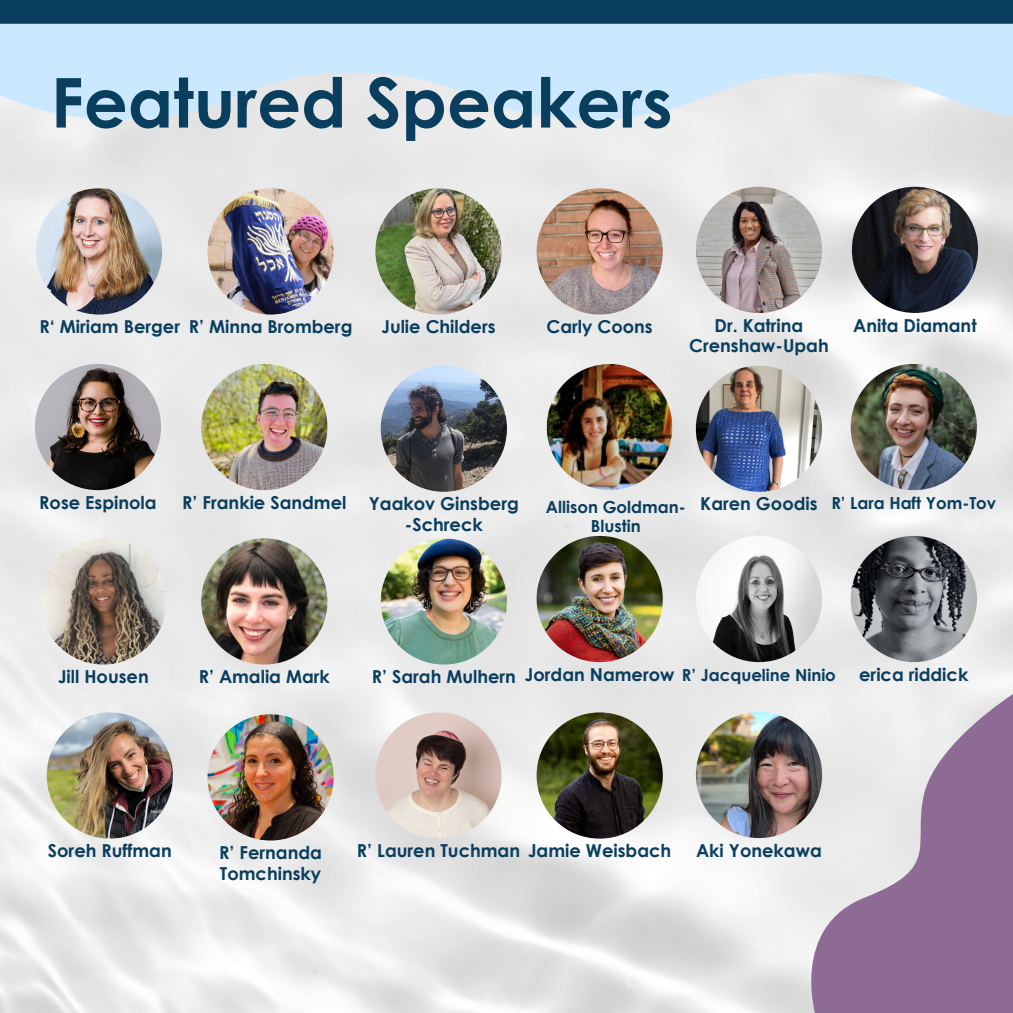
<style>
.page{position:relative;width:1013px;height:1013px;background:#fff}
.page>*{position:absolute;margin:0;border:0;box-sizing:border-box;transform-origin:0 0}
.t1{font:700 68.75px "Century Gothic";color:#093e5e}
.t2{font:700 17.88px/20.6px "Century Gothic";color:#093e5e;text-align:center}
.t3{font:700 16.62px/18.8px "Century Gothic";color:#093e5e;text-align:center}
.s1{font-size:17.88px}
</style>
<div class="page">
<img style="left:0;top:119px;width:1012px;height:893px">
<img style="left:36px;top:188px;width:126px;height:126px;border-radius:50%">
<img style="left:207px;top:188px;width:127px;height:126px;border-radius:50%">
<img style="left:375px;top:188px;width:126px;height:126px;border-radius:50%">
<img style="left:536px;top:188px;width:126px;height:126px;border-radius:50%">
<img style="left:696px;top:187px;width:126px;height:126px;border-radius:50%">
<img style="left:851px;top:187px;width:127px;height:126px;border-radius:50%">
<img style="left:35px;top:364px;width:126px;height:126px;border-radius:50%">
<img style="left:201px;top:364px;width:126px;height:126px;border-radius:50%">
<img style="left:381px;top:365px;width:126px;height:127px;border-radius:50%">
<img style="left:546px;top:364px;width:126px;height:126px;border-radius:50%">
<img style="left:696px;top:365px;width:126px;height:127px;border-radius:50%">
<img style="left:850px;top:364px;width:126px;height:126px;border-radius:50%">
<img style="left:40px;top:538px;width:126px;height:126px;border-radius:50%">
<img style="left:201px;top:538px;width:126px;height:126px;border-radius:50%">
<img style="left:381px;top:538px;width:126px;height:126px;border-radius:50%">
<img style="left:536px;top:536px;width:126px;height:126px;border-radius:50%">
<img style="left:696px;top:536px;width:126px;height:126px;border-radius:50%">
<img style="left:850px;top:536px;width:126px;height:126px;border-radius:50%">
<img style="left:47px;top:712px;width:126px;height:126px;border-radius:50%">
<img style="left:207px;top:714px;width:127px;height:126px;border-radius:50%">
<img style="left:375px;top:712px;width:126px;height:126px;border-radius:50%">
<img style="left:536px;top:712px;width:126px;height:126px;border-radius:50%">
<img style="left:696px;top:712px;width:126px;height:126px;border-radius:50%">
<svg style="left:788px;top:694px;width:224px;height:318px;background:#b4a2b7"></svg>
<svg style="left:0;top:24px;width:1012px;height:95px;background:#d1e8f9"></svg>
<div style="left:0;top:0;width:1012px;height:24px;background:#093e5e"></div>
<p class="t1" style="left:51px;top:58px;width:623px">Featured Speakers</p>
<p class="t2" style="left:40px;top:316px;width:142px">R‘ Miriam Berger</p>
<p class="t2" style="left:189px;top:316px;width:165px">R’ Minna Bromberg</p>
<p class="t2" style="left:381px;top:316px;width:116px">Julie Childers</p>
<p class="t2" style="left:546px;top:316px;width:108px">Carly Coons</p>
<p class="t2" style="left:689px;top:314px;width:141px">Dr. Katrina<br>Crenshaw-Upah</p>
<p class="t2" style="left:853px;top:314px;width:125px">Anita Diamant</p>
<p class="t2" style="left:39px;top:491px;width:119px">Rose Espinola</p>
<p class="t2" style="left:182px;top:491px;width:165px">R’ Frankie Sandmel</p>
<p class="t2" style="left:369px;top:493px;width:152px">Yaakov Ginsberg</p>
<p class="t2" style="left:405px;top:513px;width:79px">-Schreck</p>
<p class="t3" style="left:546px;top:497px;width:141px">Allison Goldman-<br>Blustin</p>
<p class="t2" style="left:700px;top:493px;width:119px">Karen Goodis</p>
<p class="t3" style="left:831px;top:493px;width:166px">R’ Lara Haft Yom-Tov</p>
<p class="t2" style="left:58px;top:666px;width:92px">Jill Housen</p>
<p class="t2" style="left:199px;top:666px;width:133px">R’ Amalia Mark</p>
<p class="t2" style="left:372px;top:666px;width:146px">R’ Sarah Mulhern</p>
<p class="t3" style="left:525px;top:664px;width:312px"><span class="s1">Jordan Namerow</span> R’ Jacqueline Ninio</p>
<p class="t2" style="left:859px;top:663px;width:111px">erica riddick</p>
<p class="t2" style="left:48px;top:840px;width:125px">Soreh Ruffman</p>
<p class="t2" style="left:219px;top:841px;width:104px;text-align:left">R’ Fernanda<br>Tomchinsky</p>
<p class="t2" style="left:357px;top:840px;width:316px">R’ Lauren Tuchman Jamie Weisbach</p>
<p class="t2" style="left:696px;top:839px;width:127px">Aki Yonekawa</p>
</div>
